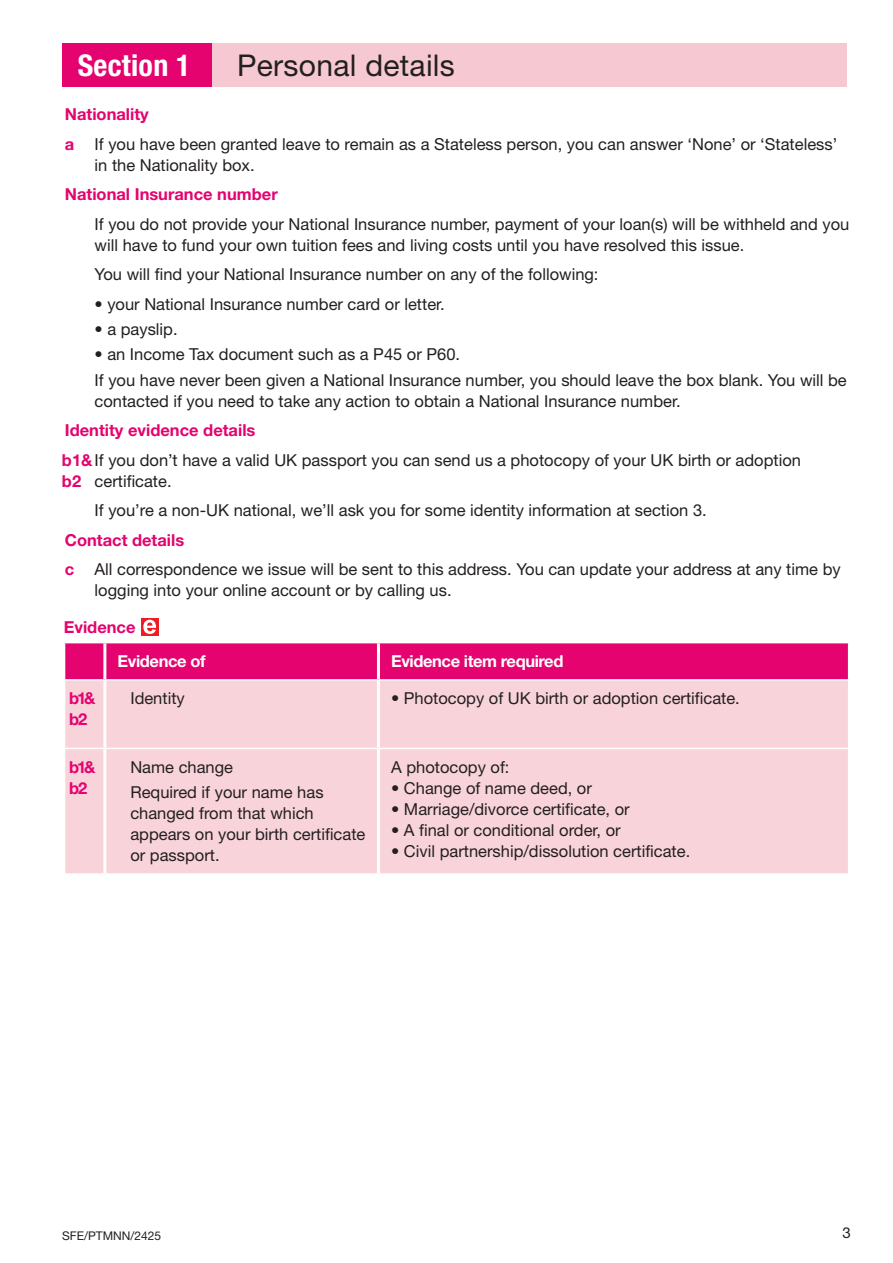
<style>
.page{position:relative;width:893px;height:1263px;background:#fff}
.page>*{position:absolute;margin:0;border:0;box-sizing:border-box;transform-origin:0 0}
.t1{font:30px "Helvetica Neue LT Std";letter-spacing:.01em;color:#231f20}
.t2{font:700 condensed 30px "Helvetica Neue LT Std";letter-spacing:.01em;color:#fff}
.t3{font:16.5px/21px "Helvetica Neue LT Std";color:#231f20}
.t4{font:700 16.5px/21px "Helvetica Neue LT Std";color:#e4036f}
.t5{font:700 16.5px "Helvetica Neue LT Std";letter-spacing:-.025em;color:#fff}
.t6{font:15px "Helvetica Neue LT Std";color:#231f20}
.t7{font:12px "Helvetica Neue LT Std";color:#231f20}
.s1{font-weight:700;color:#e4036f}
</style>
<div class="page">
<div style="left:62px;top:43px;width:153px;height:44px;background:#e4036f"></div>
<div style="left:212px;top:43px;width:634px;height:44px;background:#f6c8d1"></div>
<div style="left:65px;top:643px;width:783px;height:36px;background:#e4036f"></div>
<div style="left:65px;top:681px;width:783px;height:192px;background:#f8d3da"></div>
<hr style="left:377px;top:643px;width:3px;height:36px;background:#fff">
<hr style="left:103px;top:681px;width:3px;height:67px;background:#fff">
<hr style="left:377px;top:681px;width:3px;height:67px;background:#fff">
<hr style="left:103px;top:749px;width:3px;height:124px;background:#fff">
<hr style="left:377px;top:749px;width:3px;height:124px;background:#fff">
<hr style="left:64px;top:748px;width:41px;height:1px;background:#fff">
<hr style="left:105px;top:748px;width:273px;height:1px;background:#fff">
<hr style="left:378px;top:748px;width:471px;height:1px;background:#fff">
<div style="left:141px;top:618px;width:17px;height:17px;background:#ee1d23"></div>
<svg style="left:143px;top:620px;width:13px;height:14px"></svg>
<hr style="left:103px;top:643px;width:3px;height:36px;background:#fff">
<h2 class="t2" style="left:78px;top:47px;width:114px">Section 1</h2>
<h2 class="t1" style="left:237px;top:47px;width:219px">Personal details</h2>
<h3 class="t4" style="left:65px;top:103px;width:85px">Nationality</h3>
<p class="t3" style="left:95px;top:133px;width:744px;text-indent:-30px"><span class="s1">a</span> If you have been granted leave to remain as a Stateless person, you can answer ‘None’ or ‘Stateless’ in the Nationality box.</p>
<h3 class="t4" style="left:65px;top:183px;width:214px">National Insurance number</h3>
<p class="t3" style="left:95px;top:213px;width:756px">If you do not provide your National Insurance number, payment of your loan(s) will be withheld and you will have to fund your own tuition fees and living costs until you have resolved this issue.</p>
<p class="t3" style="left:95px;top:264px;width:505px">You will find your National Insurance number on any of the following:</p>
<p class="t3" style="left:95px;top:293px;width:352px">• your National Insurance number card or letter.</p>
<p class="t3" style="left:95px;top:318px;width:85px">• a payslip.</p>
<p class="t3" style="left:95px;top:344px;width:367px">• an Income Tax document such as a P45 or P60.</p>
<p class="t3" style="left:95px;top:369px;width:754px">If you have never been given a National Insurance number, you should leave the box blank. You will be contacted if you need to take any action to obtain a National Insurance number.</p>
<h3 class="t4" style="left:65px;top:419px;width:192px">Identity evidence details</h3>
<p class="t3" style="left:62px;top:449px;width:740px"><span class="s1">b1&amp;</span> If you don’t have a valid UK passport you can send us a photocopy of your UK birth or adoption <span class="s1">b2</span> certificate.</p>
<p class="t3" style="left:95px;top:499px;width:614px">If you’re a non-UK national, we’ll ask you for some identity information at section 3.</p>
<h3 class="t4" style="left:65px;top:529px;width:121px">Contact details</h3>
<p class="t3" style="left:95px;top:558px;width:748px;text-indent:-30px"><span class="s1">c</span> All correspondence we issue will be sent to this address. You can update your address at any time by logging into your online account or by calling us.</p>
<h3 class="t4" style="left:64px;top:617px;width:73px">Evidence</h3>
<p class="t5" style="left:118px;top:651px;width:89px">Evidence of</p>
<p class="t5" style="left:391px;top:651px;width:174px">Evidence item required</p>
<p class="t4" style="left:69px;top:688px;width:28px">b1&amp; b2</p>
<p class="t3" style="left:130px;top:688px;width:56px">Identity</p>
<p class="t3" style="left:391px;top:688px;width:350px">• Photocopy of UK birth or adoption certificate.</p>
<p class="t4" style="left:69px;top:756px;width:28px">b1&amp; b2</p>
<p class="t3" style="left:130px;top:756px;width:104px">Name change</p>
<p class="t3" style="left:391px;top:756px;width:120px">A photocopy of:</p>
<p class="t3" style="left:391px;top:777px;width:202px">• Change of name deed, or</p>
<p class="t3" style="left:391px;top:798px;width:240px">• Marriage/divorce certificate, or</p>
<p class="t3" style="left:391px;top:819px;width:231px">• A final or conditional order, or</p>
<p class="t3" style="left:391px;top:840px;width:301px">• Civil partnership/dissolution certificate.</p>
<p class="t3" style="left:130px;top:782px;width:236px">Required if your name has changed from that which appears on your birth certificate or passport.</p>
<p class="t7" style="left:62px;top:1229px;width:101px">SFE/PTMNN/2425</p>
<p class="t6" style="left:843px;top:1224px;width:10px">3</p>
</div>
